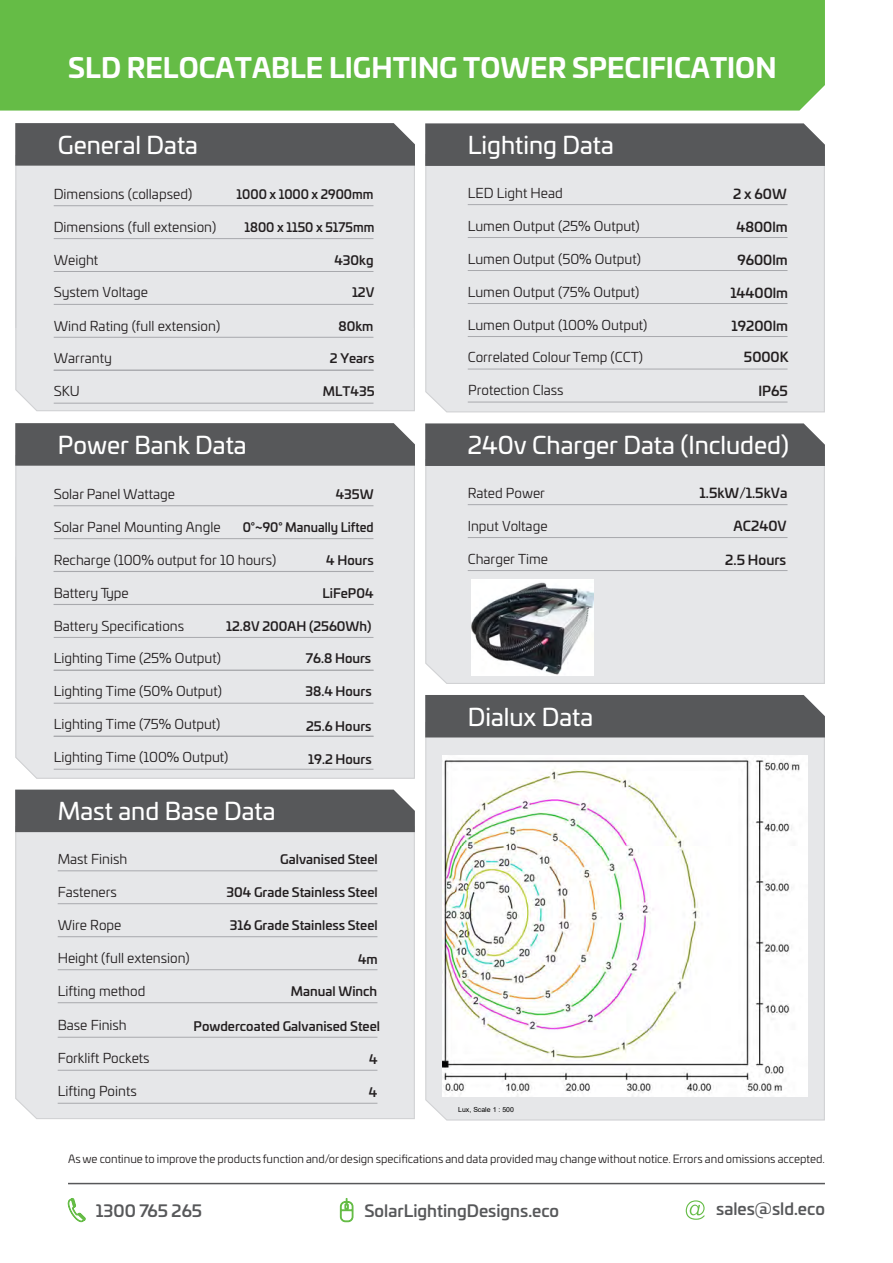
<style>
.page{position:relative;width:893px;height:1263px;background:#fff}
.page>*{position:absolute;margin:0;border:0;box-sizing:border-box;transform-origin:0 0}
.t1{font:700 27px "Univia Pro";color:#fff}
.t2{font:24px "Univia Pro";color:#fff}
.t3{font:500 16.5px "Univia Pro";color:#57585a}
.t4{font:13.5px "Univia Pro";color:#231f20}
.t5{font:500 13.5px "Univia Pro";color:#231f20}
.t6{font:500 12.75px "Univia Pro";color:#231f20}
.t7{font:500 12.75px "Univia Pro";color:#231f20;scale:.95 1}
.t8{font:11.25px "Univia Pro";color:#231f20}
.t9{font:6.9px "Arial";color:#000}
.s1{font-style:inherit}
</style>
<div class="page">
<svg style="left:425px;top:737px;width:400px;height:384px;background:#e4e5e7"></svg>
<div style="left:425px;top:695px;width:400px;height:42px;background:#57585a"></div>
<div style="left:0;top:0;width:825px;height:111px;background:#65bc46"></div>
<svg style="left:340px;top:1198px;width:13px;height:24px"></svg>
<svg style="left:68px;top:1198px;width:18px;height:24px"></svg>
<svg style="left:686px;top:1200px;width:19px;height:20px"></svg>
<hr style="left:68px;top:1183px;width:757px;height:1px;background:#57585a">
<div style="left:425px;top:166px;width:400px;height:247px;background:#e6e7e9"></div>
<hr style="left:468px;top:204px;width:319px;height:1px;background:#a8a9ad">
<hr style="left:468px;top:237px;width:319px;height:1px;background:#a8a9ad">
<hr style="left:468px;top:369px;width:319px;height:1px;background:#a8a9ad">
<div style="left:425px;top:123px;width:400px;height:43px;background:#57585a"></div>
<div style="left:15px;top:327px;width:400px;height:85px;background:#e6e7e9"></div>
<div style="left:15px;top:649px;width:400px;height:130px;background:#e6e7e9"></div>
<hr style="left:54px;top:703px;width:319px;height:1px;background:#a8a9ad">
<hr style="left:54px;top:670px;width:319px;height:1px;background:#a8a9ad">
<div style="left:15px;top:466px;width:400px;height:183px;background:#e6e7e9"></div>
<div style="left:15px;top:423px;width:400px;height:43px;background:#57585a"></div>
<hr style="left:54px;top:769px;width:319px;height:1px;background:#a8a9ad">
<hr style="left:54px;top:736px;width:319px;height:1px;background:#a8a9ad">
<hr style="left:54px;top:604px;width:319px;height:1px;background:#a8a9ad">
<hr style="left:54px;top:370px;width:319px;height:1px;background:#a8a9ad">
<hr style="left:54px;top:403px;width:319px;height:1px;background:#a8a9ad">
<div style="left:15px;top:166px;width:400px;height:161px;background:#e6e7e9"></div>
<div style="left:15px;top:123px;width:400px;height:43px;background:#57585a"></div>
<hr style="left:468px;top:270px;width:319px;height:1px;background:#a8a9ad">
<hr style="left:468px;top:303px;width:319px;height:1px;background:#a8a9ad">
<hr style="left:468px;top:336px;width:319px;height:1px;background:#a8a9ad">
<div style="left:15px;top:832px;width:400px;height:287px;background:#e6e7e9"></div>
<hr style="left:58px;top:870px;width:319px;height:1px;background:#a8a9ad">
<hr style="left:58px;top:903px;width:319px;height:1px;background:#a8a9ad">
<div style="left:15px;top:790px;width:400px;height:42px;background:#57585a"></div>
<hr style="left:58px;top:936px;width:319px;height:1px;background:#a8a9ad">
<hr style="left:58px;top:969px;width:319px;height:1px;background:#a8a9ad">
<hr style="left:58px;top:1002px;width:319px;height:1px;background:#a8a9ad">
<hr style="left:468px;top:402px;width:319px;height:1px;background:#a8a9ad">
<hr style="left:58px;top:1037px;width:319px;height:1px;background:#a8a9ad">
<hr style="left:58px;top:1070px;width:319px;height:1px;background:#a8a9ad">
<hr style="left:58px;top:1103px;width:319px;height:1px;background:#a8a9ad">
<img style="left:442px;top:756px;width:366px;height:341px">
<div style="left:425px;top:466px;width:400px;height:218px;background:#e6e7e9"></div>
<hr style="left:468px;top:504px;width:319px;height:1px;background:#a8a9ad">
<hr style="left:468px;top:537px;width:319px;height:1px;background:#a8a9ad">
<div style="left:425px;top:423px;width:400px;height:43px;background:#57585a"></div>
<hr style="left:468px;top:570px;width:319px;height:1px;background:#a8a9ad">
<img style="left:472px;top:579px;width:121px;height:96px">
<hr style="left:54px;top:337px;width:319px;height:1px;background:#a8a9ad">
<h1 class="t1" style="left:68px;top:47px;width:710px">SLD RELOCATABLE LIGHTING TOWER SPECIFICATION</h1>
<h2 class="t2" style="left:58px;top:127px;width:142px">General Data</h2>
<p class="t4" style="left:54px;top:184px;width:140px">Dimensions (collapsed)</p>
<p class="t7" style="left:237px;top:184px;width:146px">1000 x 1000 x 2900mm</p>
<p class="t4" style="left:54px;top:217px;width:164px">Dimensions (full extension)</p>
<p class="t7" style="left:245px;top:217px;width:138px">1800 x 1150 x 5175mm</p>
<p class="t4" style="left:54px;top:250px;width:46px">Weight</p>
<p class="t6" style="left:334px;top:250px;width:41px">430kg</p>
<p class="t4" style="left:54px;top:282px;width:96px">System Voltage</p>
<p class="t6" style="left:352px;top:283px;width:24px">12V</p>
<p class="t4" style="left:54px;top:316px;width:168px">Wind Rating (full extension)</p>
<p class="t6" style="left:339px;top:316px;width:36px">80km</p>
<p class="t4" style="left:54px;top:349px;width:60px">Warranty</p>
<p class="t6" style="left:330px;top:349px;width:46px">2 Years</p>
<p class="t4" style="left:54px;top:382px;width:28px">SKU</p>
<p class="t6" style="left:323px;top:382px;width:53px">MLT435</p>
<h2 class="t2" style="left:58px;top:427px;width:191px">Power Bank Data</h2>
<p class="t4" style="left:54px;top:484px;width:123px">Solar Panel Wattage</p>
<p class="t6" style="left:336px;top:484px;width:39px">435W</p>
<p class="t4" style="left:54px;top:517px;width:168px">Solar Panel Mounting Angle</p>
<p class="t7" style="left:243px;top:517px;width:139px">0°~90° Manually Lifted</p>
<p class="t4" style="left:54px;top:550px;width:224px">Recharge (100% output for 10 hours)</p>
<p class="t6" style="left:326px;top:550px;width:49px">4 Hours</p>
<p class="t4" style="left:54px;top:583px;width:77px">Battery Type</p>
<p class="t6" style="left:323px;top:583px;width:52px">LiFeP04</p>
<p class="t4" style="left:54px;top:616px;width:132px">Battery Specifications</p>
<p class="t6" style="left:226px;top:616px;width:147px">12.8V 200AH (2560Wh)</p>
<p class="t4" style="left:54px;top:649px;width:169px">Lighting Time (25% Output)</p>
<p class="t6" style="left:306px;top:648px;width:67px">76.8 Hours</p>
<p class="t4" style="left:54px;top:682px;width:170px">Lighting Time (50% Output)</p>
<p class="t6" style="left:305px;top:681px;width:68px">38.4 Hours</p>
<p class="t4" style="left:54px;top:715px;width:168px">Lighting Time (75% Output)</p>
<p class="t4" style="left:54px;top:748px;width:176px">Lighting Time (100% Output)</p>
<h2 class="t2" style="left:58px;top:793px;width:219px">Mast and Base <span class="s1">Data</span></h2>
<p class="t6" style="left:306px;top:716px;width:67px">25.6 Hours</p>
<p class="t6" style="left:308px;top:749px;width:65px">19.2 Hours</p>
<p class="t4" style="left:58px;top:849px;width:71px">Mast Finish</p>
<p class="t6" style="left:280px;top:849px;width:99px">Galvanised Steel</p>
<p class="t4" style="left:58px;top:882px;width:61px">Fasteners</p>
<p class="t6" style="left:227px;top:883px;width:153px">304 Grade Stainless Steel</p>
<p class="t4" style="left:58px;top:915px;width:65px">Wire Rope</p>
<p class="t6" style="left:230px;top:916px;width:149px">316 Grade Stainless Steel</p>
<p class="t4" style="left:58px;top:948px;width:134px">Height (full extension)</p>
<p class="t6" style="left:358px;top:949px;width:21px">4m</p>
<p class="t4" style="left:58px;top:981px;width:89px">Lifting method</p>
<p class="t6" style="left:291px;top:982px;width:88px">Manual Winch</p>
<p class="t4" style="left:58px;top:1016px;width:71px">Base Finish</p>
<p class="t6" style="left:194px;top:1016px;width:188px">Powdercoated Galvanised Steel</p>
<p class="t4" style="left:58px;top:1049px;width:93px">Forklift Pockets</p>
<p class="t6" style="left:369px;top:1049px;width:10px">4</p>
<p class="t4" style="left:58px;top:1082px;width:81px">Lifting Points</p>
<p class="t6" style="left:369px;top:1082px;width:10px">4</p>
<h2 class="t2" style="left:468px;top:127px;width:148px">Lighting <span class="s1">Data</span></h2>
<p class="t4" style="left:468px;top:183px;width:97px">LED Light Head</p>
<p class="t5" style="left:733px;top:183px;width:55px">2 x 60W</p>
<p class="t4" style="left:468px;top:216px;width:174px">Lumen Output (25% Output)</p>
<p class="t5" style="left:736px;top:216px;width:53px">4800lm</p>
<p class="t4" style="left:468px;top:249px;width:175px">Lumen Output (50% Output)</p>
<p class="t5" style="left:737px;top:249px;width:52px">9600lm</p>
<p class="t4" style="left:468px;top:282px;width:173px">Lumen Output (75% Output)</p>
<p class="t5" style="left:730px;top:282px;width:59px">14400lm</p>
<p class="t4" style="left:468px;top:315px;width:181px">Lumen Output (100% Output)</p>
<p class="t5" style="left:732px;top:315px;width:58px">19200lm</p>
<p class="t4" style="left:468px;top:347px;width:177px">Correlated Colour Temp (CCT)</p>
<p class="t5" style="left:744px;top:347px;width:46px">5000K</p>
<p class="t4" style="left:468px;top:381px;width:97px">Protection Class</p>
<p class="t5" style="left:758px;top:380px;width:31px">IP65</p>
<h2 class="t2" style="left:468px;top:427px;width:323px">240v Charger <span class="s1">Data</span> (Included)</h2>
<p class="t4" style="left:468px;top:483px;width:79px">Rated Power</p>
<p class="t5" style="left:700px;top:483px;width:89px">1.5kW/1.5kVa</p>
<p class="t4" style="left:468px;top:516px;width:81px">Input Voltage</p>
<p class="t5" style="left:734px;top:515px;width:55px">AC240V</p>
<p class="t4" style="left:468px;top:549px;width:82px">Charger Time</p>
<p class="t5" style="left:725px;top:549px;width:62px">2.5 Hours</p>
<h2 class="t2" style="left:468px;top:699px;width:127px">Dialux <span class="s1">Data</span></h2>
<p class="t9" style="left:458px;top:1105px;width:57px">Lux, Scale 1 : 500</p>
<p class="t8" style="left:68px;top:1151px;width:758px">As we continue to improve the products function and/or design specifications and data provided may change without notice. Errors and omissions accepted.</p>
<p class="t3" style="left:96px;top:1198px;width:108px">1300 765 265</p>
<p class="t3" style="left:364px;top:1198px;width:196px">SolarLightingDesigns.eco</p>
<p class="t3" style="left:716px;top:1196px;width:110px">sales@sld.eco</p>
</div>
